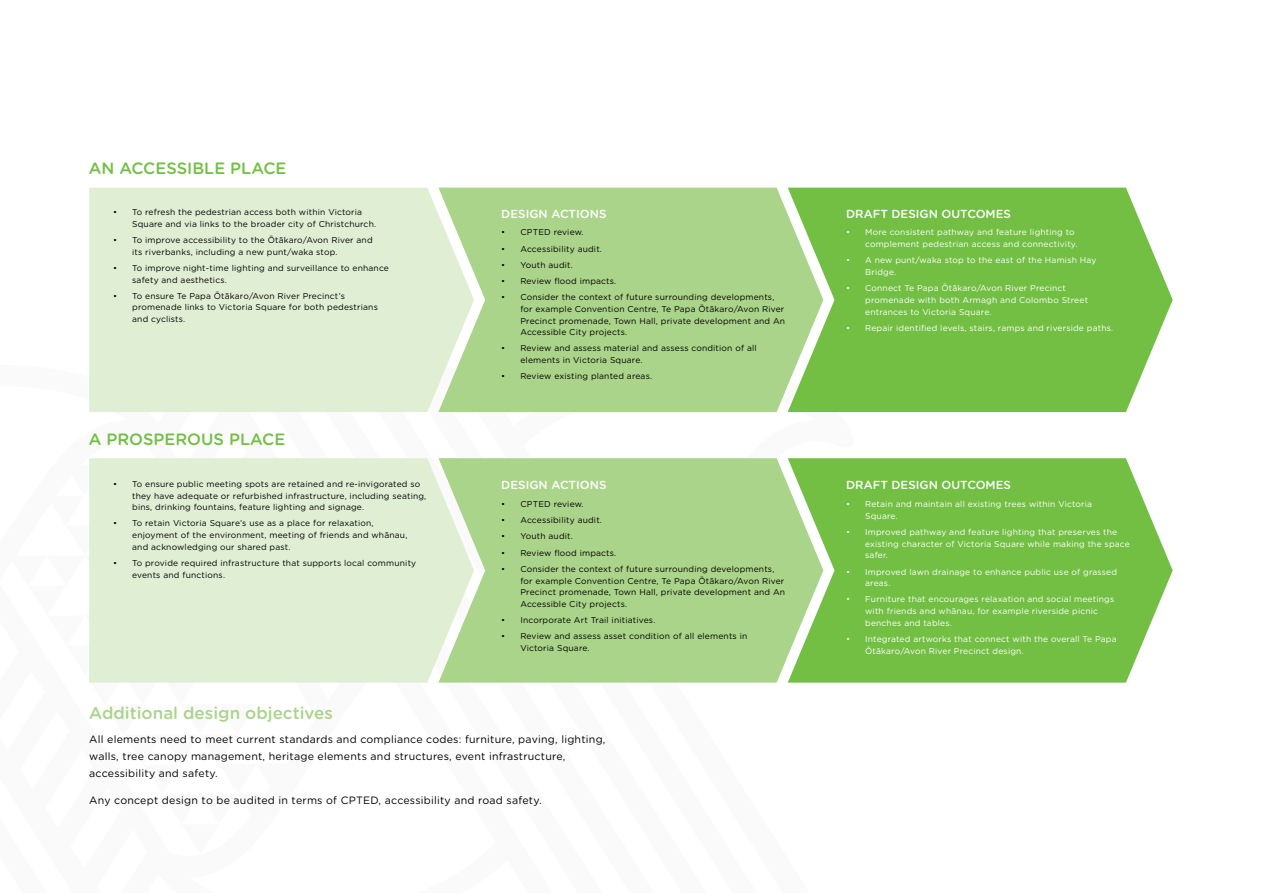
<style>
.page{position:relative;width:1263px;height:893px;background:#fff}
.page>*{position:absolute;margin:0;border:0;box-sizing:border-box;transform-origin:0 0}
.t1{font:500 16.95px "Gotham Rounded";color:#aad48a}
.t2{font:500 16.35px "Gotham Rounded";color:#72bf44}
.t3{font:500 11.7px "Gotham Rounded";color:#fff}
.t4{font:10.65px/17.4px "Gotham Rounded";letter-spacing:.02em;color:#000}
.t5{font:8.55px/11.7px "Gotham Rounded";letter-spacing:.02em;color:#000}
.t6{font:8.55px/11.7px "Gotham Rounded";letter-spacing:.02em;color:#fff}
</style>
<div class="page">
<div style="left:474px;top:188px;width:314px;height:224px;background:#aad48a"></div>
<svg style="left:788px;top:188px;width:385px;height:224px;background:#7fc556"></svg>
<div style="left:89px;top:188px;width:385px;height:224px;background:#e0efd4"></div>
<div style="left:474px;top:458px;width:314px;height:225px;background:#aad48a"></div>
<svg style="left:788px;top:458px;width:385px;height:225px;background:#80c556"></svg>
<div style="left:89px;top:458px;width:385px;height:225px;background:#e0efd4"></div>
<h2 class="t2" style="left:89px;top:156px;width:199px">AN ACCESSIBLE PLACE</h2>
<p class="t5" style="left:132px;top:206px;width:245px;text-indent:-19px">• To refresh the pedestrian access both within Victoria<br>Square and via links to the broader city of Christchurch.</p>
<p class="t5" style="left:132px;top:234px;width:242px;text-indent:-19px">• To improve accessibility to the Ōtākaro/Avon River and its riverbanks, including a new punt/waka stop.</p>
<p class="t5" style="left:132px;top:262px;width:258px;text-indent:-19px">• To improve night-time lighting and surveillance to enhance safety and aesthetics.</p>
<p class="t5" style="left:132px;top:290px;width:247px;text-indent:-19px">• To ensure Te Papa Ōtākaro/Avon River Precinct’s promenade links to Victoria Square for both pedestrians and cyclists.</p>
<h2 class="t2" style="left:89px;top:428px;width:198px">A PROSPEROUS PLACE</h2>
<p class="t5" style="left:132px;top:478px;width:296px;text-indent:-19px">• To ensure public meeting spots are retained and re-invigorated so they have adequate or refurbished infrastructure, including seating, bins, drinking fountains, feature lighting and signage.</p>
<p class="t5" style="left:132px;top:517px;width:277px;text-indent:-19px">• To retain Victoria Square’s use as a place for relaxation, enjoyment of the environment, meeting of friends and whānau, and acknowledging our shared past.</p>
<p class="t5" style="left:132px;top:557px;width:286px;text-indent:-19px">• To provide required infrastructure that supports local community events and functions.</p>
<h3 class="t3" style="left:501px;top:205px;width:107px">DESIGN ACTIONS</h3>
<p class="t5" style="left:501px;top:226px;width:84px">• CPTED review.</p>
<p class="t5" style="left:501px;top:242px;width:102px">• Accessibility audit.</p>
<p class="t5" style="left:501px;top:259px;width:73px">• Youth audit.</p>
<p class="t5" style="left:501px;top:275px;width:117px">• Review flood impacts.</p>
<p class="t5" style="left:520px;top:291px;width:266px;text-indent:-19px">• Consider the context of future surrounding developments, for example Convention Centre, Te Papa Ōtākaro/Avon River Precinct promenade, Town Hall, private development and An Accessible City projects.</p>
<p class="t5" style="left:520px;top:342px;width:238px;text-indent:-19px">• Review and assess material and assess condition of all elements in Victoria Square.</p>
<p class="t5" style="left:501px;top:370px;width:152px">• Review existing planted areas.</p>
<h3 class="t3" style="left:501px;top:477px;width:107px">DESIGN ACTIONS</h3>
<p class="t5" style="left:501px;top:498px;width:84px">• CPTED review.</p>
<p class="t5" style="left:501px;top:514px;width:102px">• Accessibility audit.</p>
<p class="t5" style="left:501px;top:530px;width:73px">• Youth audit.</p>
<p class="t5" style="left:501px;top:546px;width:117px">• Review flood impacts.</p>
<p class="t5" style="left:520px;top:563px;width:266px;text-indent:-19px">• Consider the context of future surrounding developments, for example Convention Centre, Te Papa Ōtākaro/Avon River Precinct promenade, Town Hall, private development and An Accessible City projects.</p>
<p class="t5" style="left:501px;top:614px;width:156px">• Incorporate Art Trail initiatives.</p>
<p class="t5" style="left:520px;top:630px;width:228px;text-indent:-19px">• Review and assess asset condition of all elements in<br>Victoria Square.</p>
<h1 class="t1" style="left:89px;top:701px;width:245px">Additional design objectives</h1>
<p class="t4" style="left:89px;top:730px;width:518px">All elements need to meet current standards and compliance codes: furniture, paving, lighting, walls, tree canopy management, heritage elements and structures, event infrastructure, accessibility and safety.</p>
<p class="t4" style="left:89px;top:791px;width:454px">Any concept design to be audited in terms of CPTED, accessibility and road safety.</p>
<h3 class="t3" style="left:846px;top:205px;width:166px">DRAFT DESIGN OUTCOMES</h3>
<p class="t6" style="left:865px;top:226px;width:214px;text-indent:-19px">• More consistent pathway and feature lighting to complement pedestrian access and connectivity.</p>
<p class="t6" style="left:865px;top:254px;width:233px;text-indent:-19px">• A new punt/waka stop to the east of the Hamish Hay<br>Bridge.</p>
<p class="t6" style="left:865px;top:282px;width:224px;text-indent:-19px">• Connect Te Papa Ōtākaro/Avon River Precinct promenade with both Armagh and Colombo Street entrances to Victoria Square.</p>
<p class="t6" style="left:846px;top:321px;width:269px">• Repair identified levels, stairs, ramps and riverside paths.</p>
<h3 class="t3" style="left:846px;top:477px;width:166px">DRAFT DESIGN OUTCOMES</h3>
<p class="t6" style="left:865px;top:498px;width:228px;text-indent:-19px">• Retain and maintain all existing trees within Victoria<br>Square.</p>
<p class="t6" style="left:865px;top:526px;width:266px;text-indent:-19px">• Improved pathway and feature lighting that preserves the existing character of Victoria Square while making the space safer.</p>
<p class="t6" style="left:865px;top:565px;width:253px;text-indent:-19px">• Improved lawn drainage to enhance public use of grassed areas.</p>
<p class="t6" style="left:865px;top:593px;width:251px;text-indent:-19px">• Furniture that encourages relaxation and social meetings with friends and whānau, for example riverside picnic benches and tables.</p>
<p class="t6" style="left:865px;top:633px;width:253px;text-indent:-19px">• Integrated artworks that connect with the overall Te Papa<br>Ōtākaro/Avon River Precinct design.</p>
</div>
